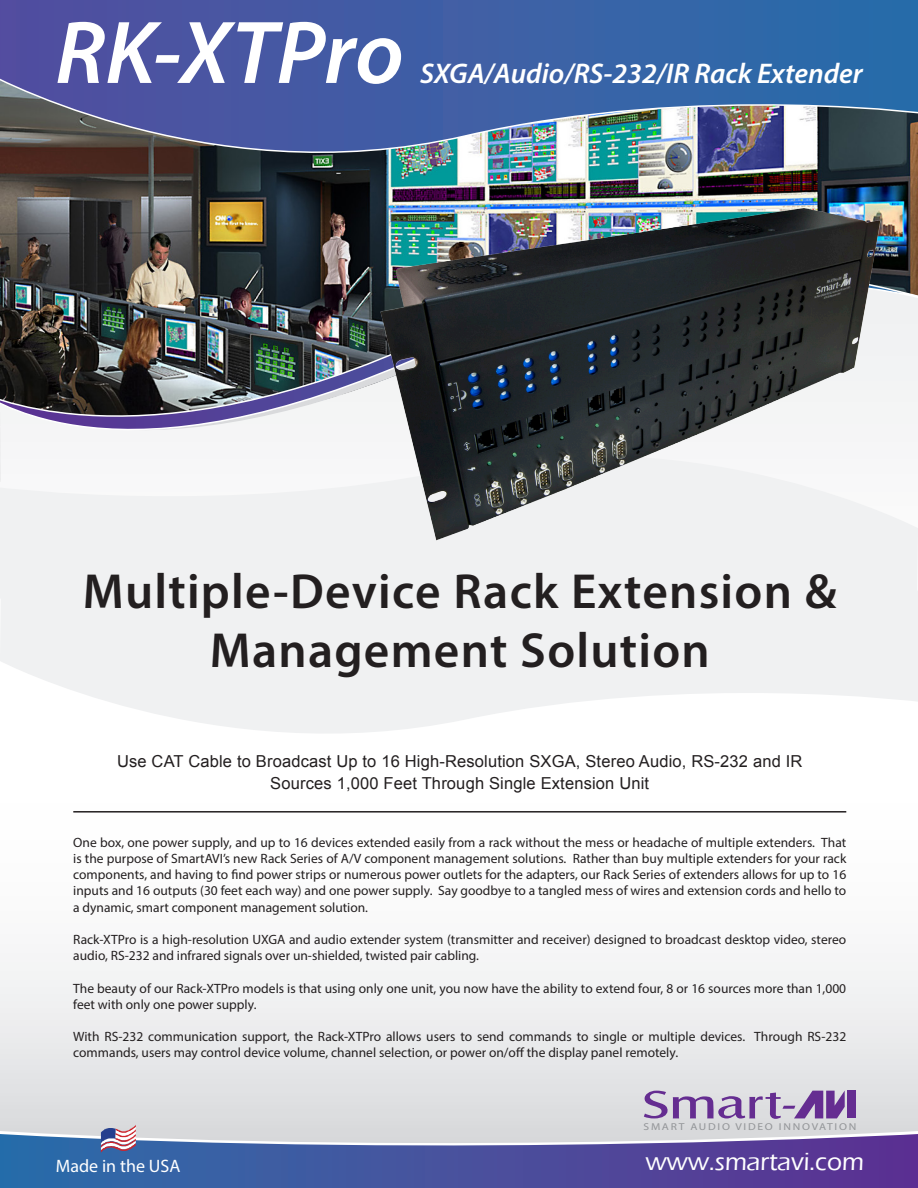
<style>
.page{position:relative;width:918px;height:1188px;background:#fff}
.page>*{position:absolute;margin:0;border:0;box-sizing:border-box;transform-origin:0 0}
.t1{font:italic 600 90px "Myriad Pro";color:#fff}
.t2{font:600 49.5px "Myriad Pro";letter-spacing:.025em;color:#231f20}
.t3{font:italic 600 28.5px "Myriad Pro";color:#fff}
.t4{font:500 25.5px "Eras ITC";color:#fff}
.t5{font:18px "Myriad Pro";color:#fff}
.t6{font:16.5px "Arial";letter-spacing:.01em;color:#231f20}
.t7{font:13.5px/16.2px "Myriad Pro";color:#231f20}
.t8{font:10.05px "Myriad Pro";letter-spacing:.15em;color:#939598;scale:1.15 1}
</style>
<div class="page">
<img style="left:0;top:0;width:918px;height:225px">
<svg style="left:0;top:811px;width:918px;height:320px"></svg>
<hr style="left:4px;top:1131px;width:910px;height:3px;background:#d8d9db">
<svg style="left:0;top:1134px;width:918px;height:54px;background:#5b64a7"></svg>
<img style="left:0;top:225px;width:918px;height:192px">
<svg style="left:644px;top:1091px;width:201px;height:28px;background:#ae99c1"></svg>
<div style="left:848px;top:1091px;width:8px;height:27px;background:#652d91"></div>
<svg style="left:101px;top:1125px;width:35px;height:27px"></svg>
<svg style="left:0;top:599px;width:918px;height:134px;fill:#f0f1f2"></svg>
<div style="left:0;top:417px;width:918px;height:182px;background:#f0f1f2"></div>
<hr style="left:73px;top:811px;width:773px;height:2px;background:#231f20">
<img style="left:360px;top:184px;width:539px;height:376px">
<p class="t1" style="left:55px;top:-5px;width:350px">RK-XTPro</p>
<p class="t3" style="left:420px;top:55px;width:444px">SXGA/Audio/RS-232/IR Rack Extender</p>
<p class="t2" style="left:83px;top:560px;width:755px">Multiple-Device Rack Extension &amp;</p>
<p class="t2" style="left:210px;top:619px;width:502px">Management Solution</p>
<p class="t6" style="left:117px;top:750px;width:687px">Use CAT Cable to Broadcast Up to 16 High-Resolution SXGA, Stereo Audio, RS-232 and IR</p>
<p class="t6" style="left:270px;top:773px;width:380px">Sources 1,000 Feet Through Single Extension Unit</p>
<p class="t7" style="left:73px;top:834px;width:775px;text-align:justify">One box, one power supply, and up to 16 devices extended easily from a rack without the mess or headache of multiple extenders. That is the purpose of SmartAVI’s new Rack Series of A/V component management solutions. Rather than buy multiple extenders for your rack components, and having to find power strips or numerous power outlets for the adapters, our Rack Series of extenders allows for up to 16 inputs and 16 outputs (30 feet each way) and one power supply. Say goodbye to a tangled mess of wires and extension cords and hello to a dynamic, smart component management solution.</p>
<p class="t7" style="left:73px;top:931px;width:774px">Rack-XTPro is a high-resolution UXGA and audio extender system (transmitter and receiver) designed to broadcast desktop video, stereo audio, RS-232 and infrared signals over un-shielded, twisted pair cabling.</p>
<p class="t7" style="left:73px;top:980px;width:774px">The beauty of our Rack-XTPro models is that using only one unit, you now have the ability to extend four, 8 or 16 sources more than 1,000 feet with only one power supply.</p>
<p class="t7" style="left:73px;top:1028px;width:775px">With RS-232 communication support, the Rack-XTPro allows users to send commands to single or multiple devices. Through RS-232 commands, users may control device volume, channel selection, or power on/off the display panel remotely.</p>
<p class="t8" style="left:644px;top:1120px;width:187px">SMART AUDIO VIDEO INNOVATION</p>
<h3 class="t5" style="left:56px;top:1154px;width:126px">Made in the USA</h3>
<p class="t4" style="left:645px;top:1147px;width:220px">www.smartavi.com</p>
</div>
